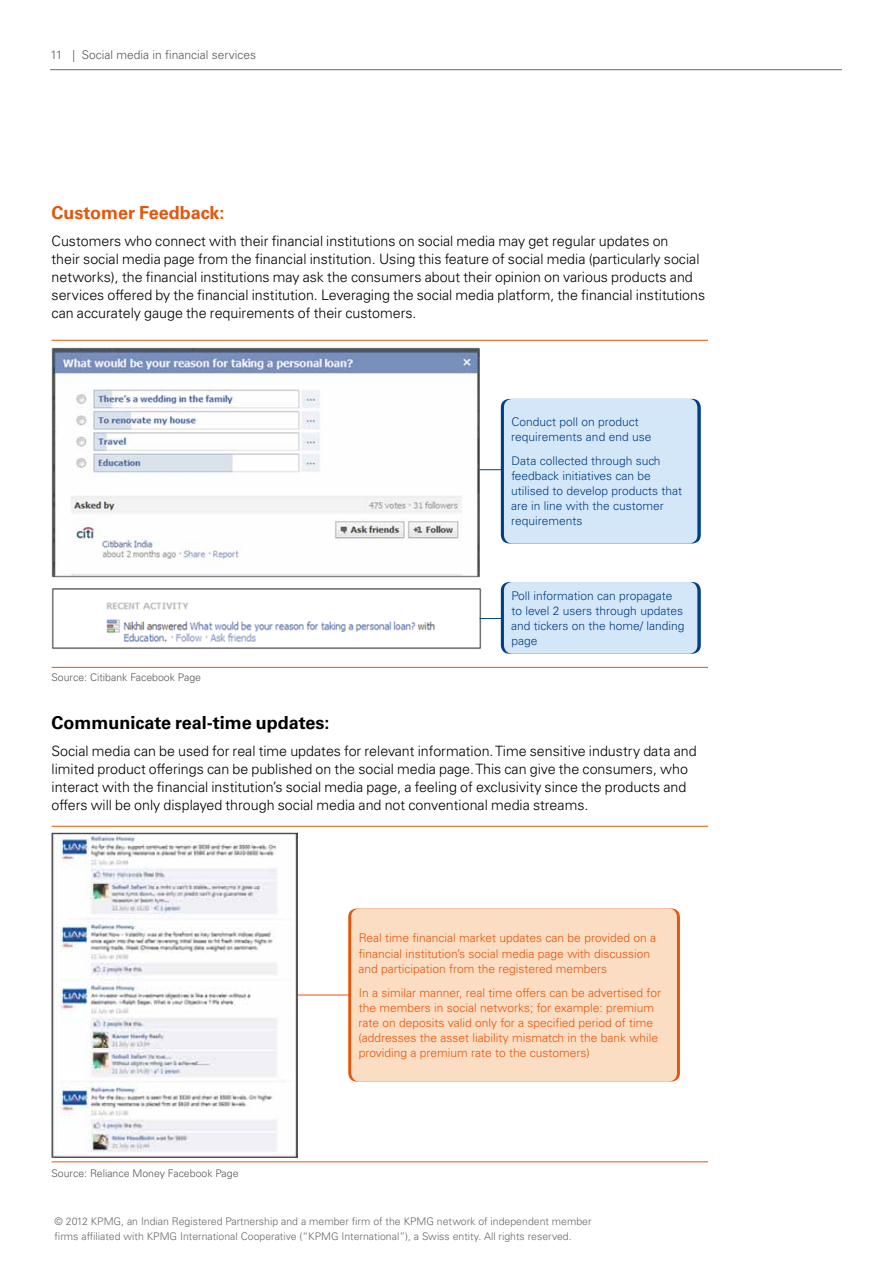
<style>
.page{position:relative;width:893px;height:1263px;background:#fff}
.page>*{position:absolute;margin:0;border:0;box-sizing:border-box;transform-origin:0 0}
.t1{font:700 18px "Univers LT Std";color:#000}
.t2{font:700 18px "Univers LT Std";color:#e5560b}
.t3{font:300 14.25px/18px "Univers LT Std";color:#000}
.t4{font:300 12px/15px "Univers LT Std";color:#e5560b}
.t5{font:300 12px/15px "Univers LT Std";color:#023f87}
.t6{font:300 12px "Univers LT Std";color:#575756}
.t7{font:300 10.5px/15px "Univers LT Std";color:#686868}
.t8{font:300 10.5px "Univers LT Std";color:#575756}
</style>
<div class="page">
<hr style="left:52px;top:340px;width:656px;height:1px;background:#e5560b">
<hr style="left:52px;top:826px;width:656px;height:1px;background:#e5560b">
<hr style="left:52px;top:667px;width:656px;height:1px;background:#e5560b">
<hr style="left:52px;top:1161px;width:656px;height:1px;background:#e5560b">
<img style="left:52px;top:347px;width:428px;height:231px">
<img style="left:52px;top:588px;width:429px;height:61px">
<svg style="left:501px;top:399px;width:200px;height:144px"></svg>
<svg style="left:501px;top:582px;width:200px;height:72px"></svg>
<hr style="left:480px;top:469px;width:66px;height:1px;background:#023f87">
<hr style="left:480px;top:618px;width:66px;height:1px;background:#023f87">
<hr style="left:297px;top:995px;width:96px;height:1px;background:#e5560b">
<div style="left:504px;top:399px;width:193px;height:144px;background:#d4e7f8;border-radius:9px"></div>
<div style="left:504px;top:582px;width:193px;height:72px;background:#d4e7f8;border-radius:9px"></div>
<div style="left:351px;top:908px;width:326px;height:173px;background:#fbddc3;border-radius:9px"></div>
<img style="left:52px;top:832px;width:245px;height:326px">
<hr style="left:50px;top:69px;width:792px;height:1px;background:#696a6f">
<p class="t6" style="left:50px;top:48px;width:207px">11 | Social media in financial services</p>
<p class="t2" style="left:52px;top:202px;width:174px">Customer Feedback:</p>
<p class="t3" style="left:52px;top:232px;width:655px">Customers who connect with their financial institutions on social media may get regular updates on<br>their social media page from the financial institution. Using this feature of social media (particularly social networks), the financial institutions may ask the consumers about their opinion on various products and services offered by the financial institution. Leveraging the social media platform, the financial institutions can accurately gauge the requirements of their customers.</p>
<p class="t5" style="left:511px;top:415px;width:142px">Conduct poll on product requirements and end use</p>
<p class="t5" style="left:511px;top:454px;width:172px">Data collected through such feedback initiatives can be utilised to develop products that are in line with the customer requirements</p>
<p class="t8" style="left:52px;top:671px;width:151px">Source: Citibank Facebook Page</p>
<p class="t5" style="left:511px;top:589px;width:175px">Poll information can propagate to level 2 users through updates and tickers on the home/ landing page</p>
<p class="t1" style="left:52px;top:712px;width:279px">Communicate real-time updates:</p>
<p class="t3" style="left:52px;top:742px;width:647px">Social media can be used for real time updates for relevant information. Time sensitive industry data and limited product offerings can be published on the social media page. This can give the consumers, who interact with the financial institution’s social media page, a feeling of exclusivity since the products and offers will be only displayed through social media and not conventional media streams.</p>
<p class="t8" style="left:52px;top:1166px;width:188px">Source: Reliance Money Facebook Page</p>
<p class="t4" style="left:358px;top:931px;width:299px">Real time financial market updates can be provided on a financial institution’s social media page with discussion and participation from the registered members</p>
<p class="t4" style="left:359px;top:985px;width:304px">In a similar manner, real time offers can be advertised for the members in social networks; for example: premium rate on deposits valid only for a specified period of time (addresses the asset liability mismatch in the bank while providing a premium rate to the customers)</p>
<p class="t7" style="left:55px;top:1213px;width:538px">© 2012 KPMG, an Indian Registered Partnership and a member firm of the KPMG network of independent member firms affiliated with KPMG International Cooperative (“KPMG International”), a Swiss entity. All rights reserved.</p>
</div>
